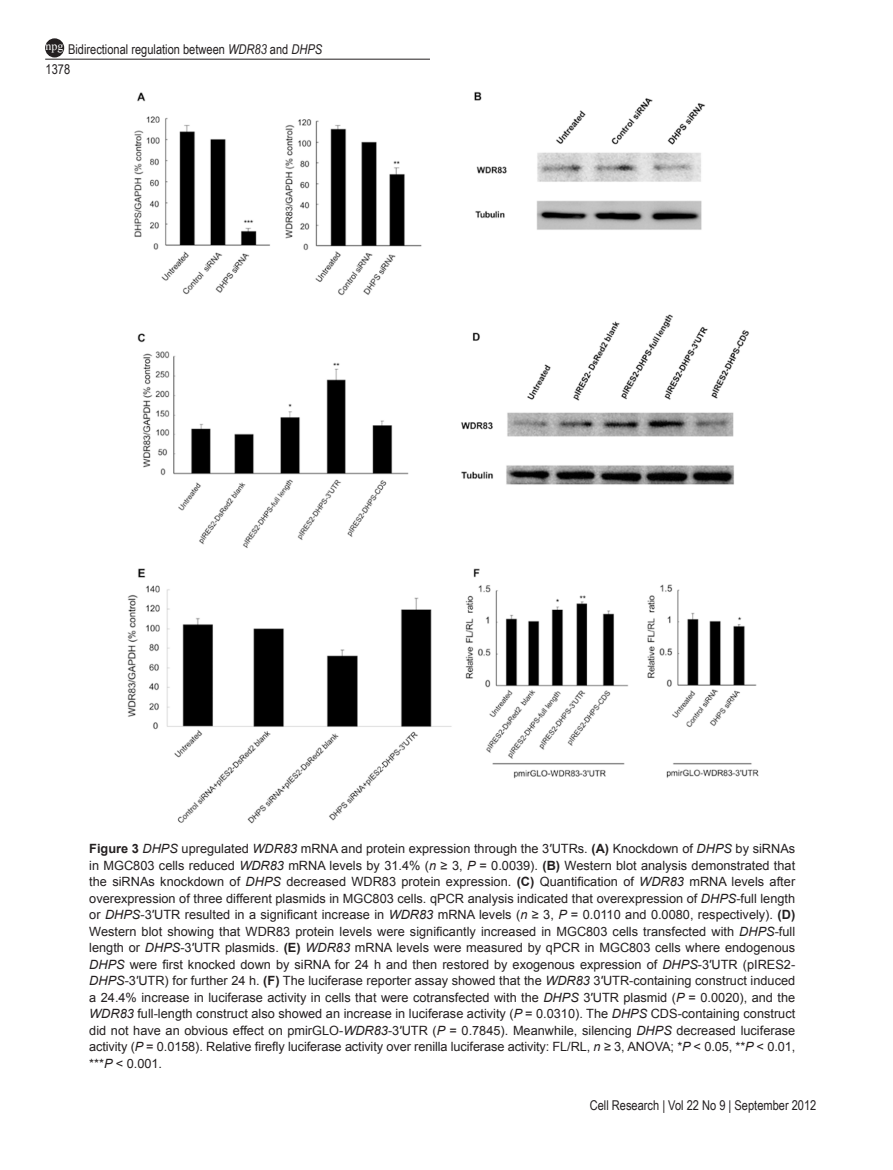
<style>
.page{position:relative;width:893px;height:1170px;background:#fff}
.page>*{position:absolute;margin:0;border:0;box-sizing:border-box;transform-origin:0 0}
.t1{font:13.5px/19.8px "Arial Narrow";color:#231f20}
.t2{font:12.75px/16.5px "Arial";color:#231f20;text-align:justify}
.t3{font:12.75px/16.5px "Arial MT2";color:#231f20}
.t4{font:12px "Times New Roman PSMT2";color:#fff}
.s1{font-style:italic}
.s2{font-family:"Arial";font-weight:700}
.s3{font-family:"Arial";font-style:italic}
.s4{font-family:"Arial"}
.s5{font-family:"Arial MT2"}
.s6{font-weight:700}
</style>
<div class="page">
<hr style="left:45px;top:59px;width:385px;height:1px;background:#231f20">
<div style="left:46px;top:39px;width:17px;height:18px;background:#231f20;border-radius:50%"></div>
<div style="left:45px;top:38px;width:19px;height:19px;border:2px solid #231f20;border-radius:50%"></div>
<img style="left:127px;top:91px;width:632px;height:733px">
<p class="t1" style="left:46px;top:39px;width:278px;text-indent:22px">Bidirectional regulation between <span class="s1">WDR83</span> and <span class="s1">DHPS<br></span>1378</p>
<p class="t4" style="left:46px;top:38px;width:19px">npg</p>
<p class="t3" style="left:89px;top:840px;width:707px"><span class="s2">Figure 3</span> <span class="s3">DHPS</span> <span class="s4">upregulated</span> <span class="s3">WDR83</span> mRNA and protein expression through the 3′UTRs. <span class="s2">(A)</span> <span class="s4">Knockdown of</span> <span class="s3">DHPS</span> <span class="s4">by siRNAs</span></p>
<p class="t2" style="left:89px;top:857px;width:707px">in MGC803 cells reduced <span class="s1">WDR83</span> mRNA levels by 31.4% (<span class="s1">n</span> <span class="s5">≥ 3,</span> <span class="s1">P</span> = 0.0039). <span class="s6">(B)</span> Western blot analysis demonstrated that the siRNAs knockdown of <span class="s1">DHPS</span> decreased WDR83 protein expression. <span class="s6">(C)</span> <span class="s5">Quantification of</span> <span class="s1">WDR83</span> mRNA levels after overexpression of three different plasmids in MGC803 cells. qPCR analysis indicated that overexpression of <span class="s1">DHPS</span>-full length or <span class="s1">DHPS</span><span class="s5">-3′UTR resulted in a significant increase in</span> <span class="s1">WDR83</span> mRNA levels (<span class="s1">n</span> <span class="s5">≥ 3,</span> <span class="s1">P</span> = 0.0110 and 0.0080, respectively). <span class="s6">(D)</span></p>
<p class="t3" style="left:89px;top:923px;width:707px"><span class="s4">Western blot</span> showing that WDR83 protein levels were significantly increased in MGC803 cells transfected with <span class="s3">DHPS</span><span class="s4">-full</span></p>
<p class="t2" style="left:89px;top:939px;width:707px">length or <span class="s1">DHPS</span><span class="s5">-3′UTR plasmids.</span> <span class="s6">(E)</span> <span class="s1">WDR83</span> mRNA levels were measured by qPCR in MGC803 cells where endogenous</p>
<p class="t3" style="left:89px;top:956px;width:707px"><span class="s3">DHPS</span> were first knocked down by siRNA for 24 h and then restored by exogenous expression of <span class="s3">DHPS</span>-3′UTR (pIRES2-<br><span class="s3">DHPS</span>-3′UTR) for further 24 h. <span class="s2">(F)</span> <span class="s4">The luciferase reporter assay showed that the</span> <span class="s3">WDR83</span> 3′UTR-containing construct induced</p>
<p class="t2" style="left:89px;top:989px;width:707px">a 24.4% increase in luciferase activity in cells that were cotransfected with the <span class="s1">DHPS</span> <span class="s5">3′UTR plasmid (</span><span class="s1">P</span> = 0.0020), and the <span class="s1">WDR83</span> full-length construct also showed an increase in luciferase activity (<span class="s1">P</span> = 0.0310). The <span class="s1">DHPS</span> CDS-containing construct did not have an obvious effect on pmirGLO-<span class="s1">WDR83</span><span class="s5">-3′UTR (</span><span class="s1">P</span> = 0.7845). Meanwhile, silencing <span class="s1">DHPS</span> decreased luciferase</p>
<p class="t3" style="left:89px;top:1038px;width:707px"><span class="s4">activity (</span><span class="s3">P</span> = 0.0158). Relative firefly luciferase activity over renilla luciferase activity: FL/RL, <span class="s3">n</span> ≥ 3, ANOVA; *<span class="s3">P</span> <span class="s4">&lt; 0.05, **</span><span class="s3">P</span> <span class="s4">&lt; 0.01,</span></p>
<p class="t2" style="left:89px;top:1055px;width:74px">***<span class="s1">P</span> &lt; 0.001.</p>
<p class="t1" style="left:590px;top:1094px;width:228px">Cell Research | Vol 22 No 9 | September 2012</p>
</div>
